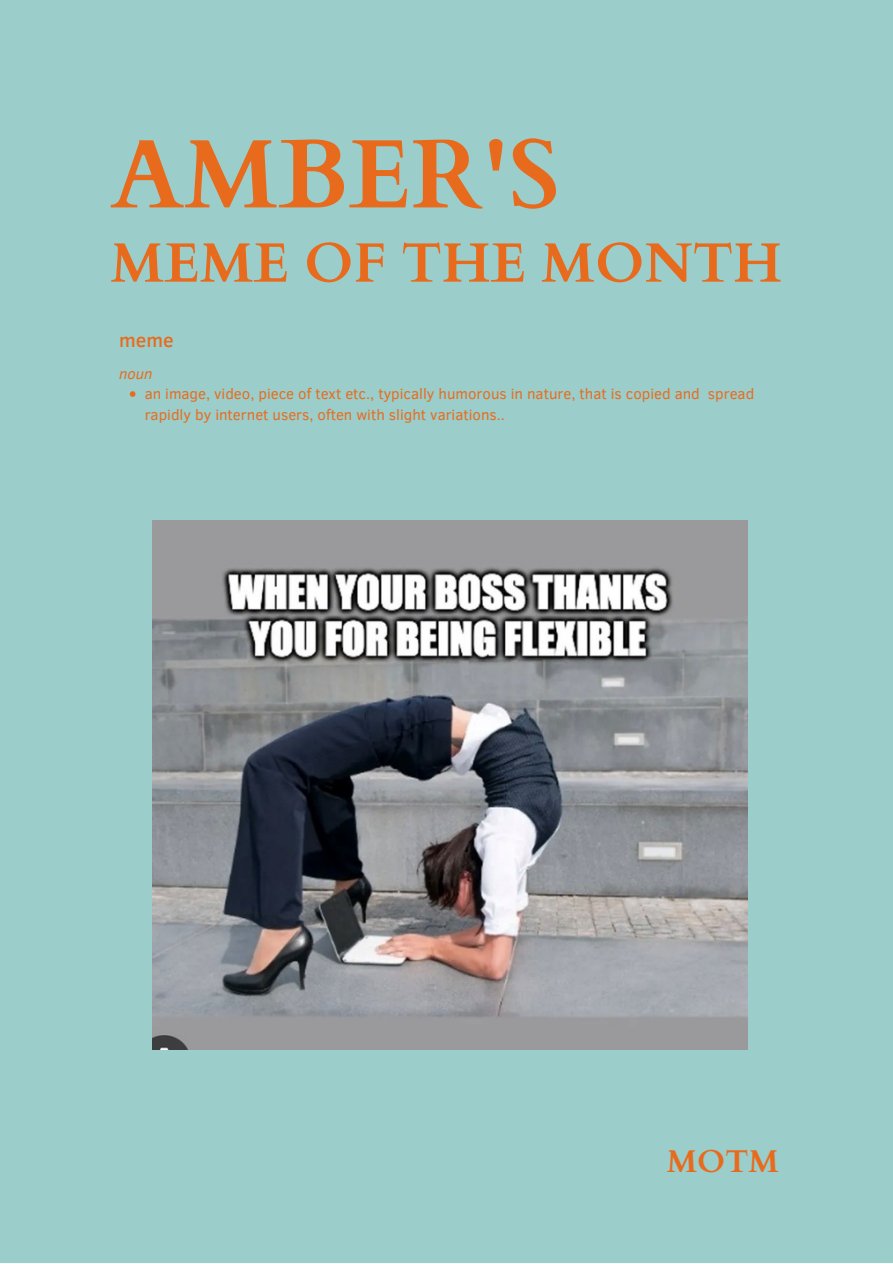
<style>
.page{position:relative;width:893px;height:1264px;background:#fff}
.page>*{position:absolute;margin:0;border:0;box-sizing:border-box;transform-origin:0 0}
.t1{font:700 97.35px "Cardo";color:#e86b1d}
.t2{font:700 55.5px "Cardo";color:#e86b1d}
.t3{font:700 31.5px "Cardo";color:#e86b1d}
.t4{font:500 19.5px "Clear Sans";color:#e86b1d}
.t5{font:15px/20.5px "Clear Sans";color:#e86b1d}
.t6{font:italic 15px "Clear Sans";color:#e86b1d}
</style>
<div class="page">
<div style="left:0;top:0;width:892px;height:1262px;background:#9bcdca"></div>
<img style="left:152px;top:520px;width:595px;height:529px">
<svg style="left:130px;top:391px;width:5px;height:6px"></svg>
<p class="t1" style="left:110px;top:111px;width:451px">AMBER'S</p>
<p class="t2" style="left:110px;top:227px;width:673px">MEME OF THE MONTH</p>
<p class="t4" style="left:119px;top:326px;width:56px">meme</p>
<p class="t6" style="left:119px;top:362px;width:35px">noun</p>
<p class="t5" style="left:145px;top:383px;width:611px">an image, video, piece of text etc., typically humorous in nature, that is copied and spread rapidly by internet users, often with slight variations..</p>
<p class="t3" style="left:666px;top:1141px;width:114px">MOTM</p>
</div>
